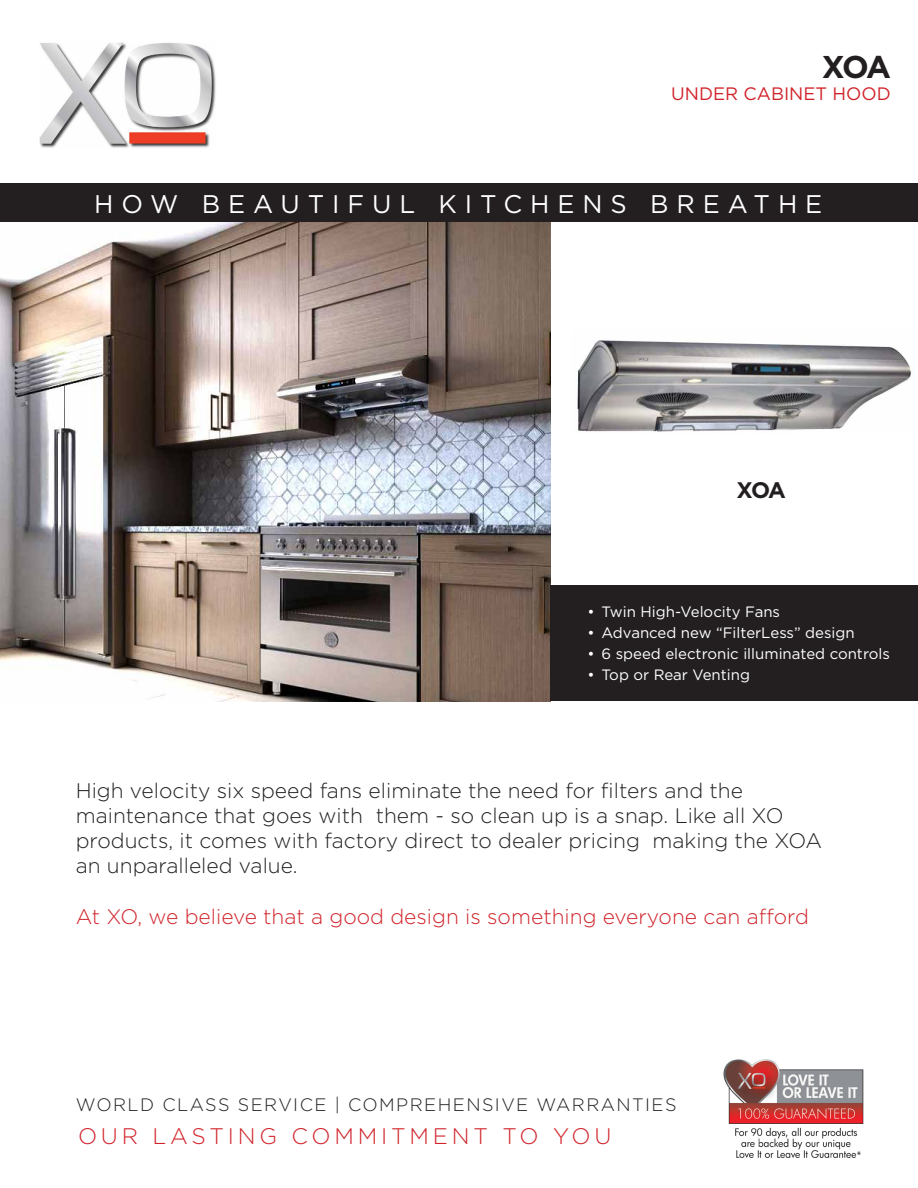
<style>
.page{position:relative;width:918px;height:1188px;background:#fff}
.page>*{position:absolute;margin:0;border:0;box-sizing:border-box;transform-origin:0 0}
.t1{font:700 31.5px "Gotham";color:#231f20}
.t2{font:25.5px "Gotham";letter-spacing:.31em;color:#fff}
.t3{font:300 22.5px "Gotham";letter-spacing:.17em;color:#d1232a}
.t4{font:700 22.5px "Gotham";color:#231f20}
.t5{font:300 21px/25.2px "Gotham";color:#231f20}
.t6{font:300 21px "Gotham";color:#d1232a}
.t7{font:300 18px "Gotham";letter-spacing:.08em;color:#231f20}
.t8{font:18px "Gotham";color:#d1232a}
.t9{font:15px "Gotham";color:#fff}
</style>
<div class="page">
<img style="left:39px;top:42px;width:177px;height:106px">
<img style="left:577px;top:340px;width:334px;height:92px">
<img style="left:0;top:222px;width:550px;height:480px">
<div style="left:550px;top:585px;width:368px;height:115px;background:#231f20"></div>
<img style="left:723px;top:1059px;width:141px;height:99px">
<div style="left:0;top:183px;width:918px;height:39px;background:#231f20"></div>
<p class="t1" style="left:822px;top:46px;width:71px">XOA</p>
<p class="t8" style="left:671px;top:82px;width:221px">UNDER CABINET HOOD</p>
<p class="t2" style="left:94px;top:187px;width:730px">HOW BEAUTIFUL KITCHENS BREATHE</p>
<p class="t4" style="left:737px;top:475px;width:51px">XOA</p>
<p class="t9" style="left:587px;top:602px;width:194px">• Twin High-Velocity Fans</p>
<p class="t9" style="left:587px;top:623px;width:269px">• Advanced new “FilterLess” design</p>
<p class="t9" style="left:587px;top:644px;width:304px">• 6 speed electronic illuminated controls</p>
<p class="t9" style="left:587px;top:665px;width:164px">• Top or Rear Venting</p>
<p class="t5" style="left:76px;top:777px;width:748px">High velocity six speed fans eliminate the need for filters and the maintenance that goes with them - so clean up is a snap. Like all XO products, it comes with factory direct to dealer pricing making the XOA an unparalleled value.</p>
<p class="t6" style="left:76px;top:903px;width:735px">At XO, we believe that a good design is something everyone can afford</p>
<p class="t7" style="left:76px;top:1093px;width:602px">WORLD CLASS SERVICE | COMPREHENSIVE WARRANTIES</p>
<p class="t3" style="left:78px;top:1122px;width:535px">OUR LASTING COMMITMENT TO YOU</p>
</div>
